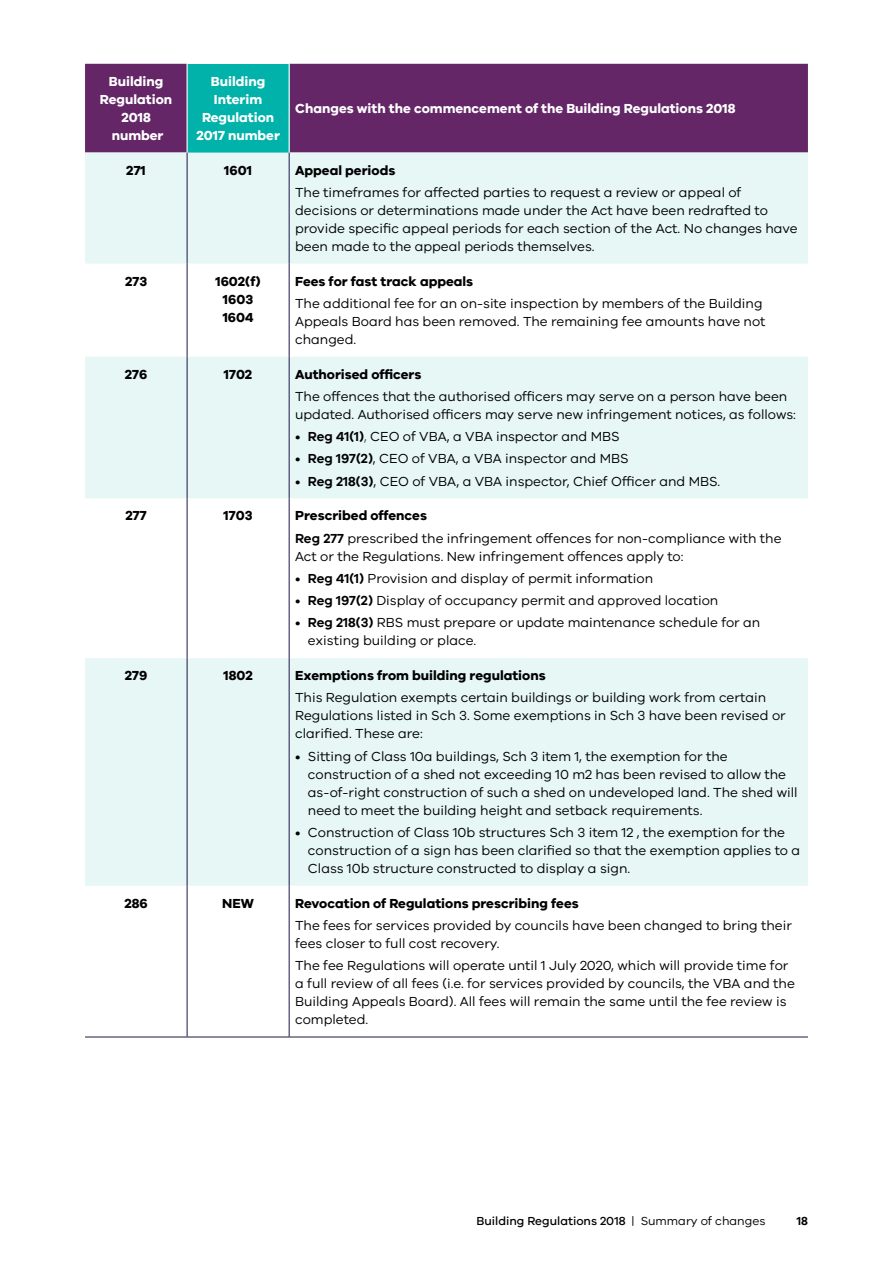
<style>
.page{position:relative;width:893px;height:1263px;background:#fff}
.page>*{position:absolute;margin:0;border:0;box-sizing:border-box;transform-origin:0 0}
.t1{font:13.5px/18px "VIC";color:#000}
.t2{font:700 13.5px/18px "VIC";color:#000;text-align:center}
.t3{font:700 13.5px/18px "VIC";color:#fff;text-align:center}
.t4{font:500 12px "VIC";color:#000}
.t5{font:600 12px "VIC";color:#000}
.s1{font-weight:600}
.s2{font-weight:300}
.s3{font-weight:700}
.s4{font-weight:400}
</style>
<div class="page">
<div style="left:85px;top:64px;width:723px;height:89px;background:#642667"></div>
<div style="left:187px;top:64px;width:102px;height:89px;background:#00b2a9"></div>
<svg style="left:85px;top:153px;width:723px;height:733px;fill:#e6f7f6"></svg>
<hr style="left:187px;top:153px;width:1px;height:111px;background:#201547">
<hr style="left:289px;top:153px;width:1px;height:111px;background:#201547">
<hr style="left:187px;top:264px;width:1px;height:93px;background:#201547">
<hr style="left:289px;top:264px;width:1px;height:93px;background:#201547">
<hr style="left:187px;top:357px;width:1px;height:141px;background:#201547">
<hr style="left:289px;top:357px;width:1px;height:141px;background:#201547">
<hr style="left:187px;top:498px;width:1px;height:160px;background:#201547">
<hr style="left:289px;top:498px;width:1px;height:160px;background:#201547">
<hr style="left:187px;top:658px;width:1px;height:228px;background:#201547">
<hr style="left:289px;top:658px;width:1px;height:228px;background:#201547">
<hr style="left:187px;top:886px;width:1px;height:151px;background:#201547">
<hr style="left:289px;top:886px;width:1px;height:151px;background:#201547">
<hr style="left:187px;top:64px;width:1px;height:89px;background:#fff">
<hr style="left:289px;top:64px;width:1px;height:89px;background:#fff">
<hr style="left:85px;top:1037px;width:102px;height:1px;background:#201547">
<hr style="left:187px;top:1037px;width:102px;height:1px;background:#201547">
<hr style="left:289px;top:1037px;width:519px;height:1px;background:#201547">
<p class="t3" style="left:100px;top:72px;width:74px">Building<br>Regulation<br>2018 number</p>
<p class="t3" style="left:196px;top:72px;width:85px">Building<br>Interim<br>Regulation<br>2017 number</p>
<p class="t3" style="left:295px;top:99px;width:442px">Changes with the commencement of the Building Regulations 2018</p>
<p class="t2" style="left:126px;top:161px;width:21px">271</p>
<p class="t2" style="left:224px;top:161px;width:29px">1601</p>
<p class="t2" style="left:295px;top:161px;width:102px">Appeal periods</p>
<p class="t1" style="left:295px;top:183px;width:504px">The timeframes for affected parties to request a review or appeal of decisions or determinations made under the Act have been redrafted to provide specific appeal periods for each section of the Act. No changes have been made to the appeal periods themselves.</p>
<p class="t2" style="left:125px;top:272px;width:24px">273</p>
<p class="t2" style="left:215px;top:272px;width:47px">1602(f)<br>1603<br>1604</p>
<p class="t2" style="left:295px;top:272px;width:180px">Fees for fast track appeals</p>
<p class="t1" style="left:295px;top:294px;width:472px">The additional fee for an on-site inspection by members of the Building<br>Appeals Board has been removed. The remaining fee amounts have not changed.</p>
<p class="t2" style="left:125px;top:365px;width:24px">276</p>
<p class="t2" style="left:224px;top:365px;width:30px">1702</p>
<p class="t2" style="left:295px;top:365px;width:128px">Authorised officers</p>
<p class="t1" style="left:295px;top:387px;width:502px">The offences that the authorised officers may serve on a person have been updated. Authorised officers may serve new infringement notices, as follows:</p>
<p class="t1" style="left:295px;top:427px;width:326px">• <span class="s1">Reg 41(1)</span><span class="s2">,</span> CEO of VBA, a VBA inspector and MBS</p>
<p class="t1" style="left:295px;top:449px;width:335px">• <span class="s1">Reg 197(2)</span>, CEO of VBA, a VBA inspector and MBS</p>
<p class="t1" style="left:295px;top:472px;width:427px">• <span class="s1">Reg 218(3)</span>, CEO of VBA, a VBA inspector, Chief Officer and MBS.</p>
<p class="t2" style="left:125px;top:506px;width:23px">277</p>
<p class="t2" style="left:224px;top:506px;width:30px">1703</p>
<p class="t1" style="left:295px;top:504px;width:488px;line-height:22.2px"><span class="s3">Prescribed offences<br></span><span class="s1">Reg 277</span> prescribed the infringement offences for non-compliance with the</p>
<p class="t1" style="left:295px;top:547px;width:390px">Act or the Regulations. New infringement offences apply to:</p>
<p class="t1" style="left:295px;top:569px;width:359px">• <span class="s1">Reg 41(1)</span> Provision and display of permit information</p>
<p class="t1" style="left:295px;top:591px;width:425px">• <span class="s1">Reg 197(2)</span> Display of occupancy permit and approved location</p>
<p class="t1" style="left:308px;top:613px;width:454px;text-indent:-13px">• <span class="s1">Reg 218(3)</span> RBS must prepare or update maintenance schedule for an existing building or place.</p>
<p class="t2" style="left:125px;top:666px;width:24px">279</p>
<p class="t2" style="left:223px;top:666px;width:31px">1802</p>
<p class="t2" style="left:295px;top:666px;width:252px">Exemptions from building regulations</p>
<p class="t1" style="left:295px;top:688px;width:492px">This Regulation exempts certain buildings or building work from certain<br>Regulations listed in Sch 3. Some exemptions in Sch 3 have been revised or clarified. These are:</p>
<p class="t1" style="left:308px;top:747px;width:491px;text-indent:-13px">• Sitting of Class 10a buildings, Sch 3 item 1, the exemption for the construction of a shed not exceeding 10 m2 has been revised to allow the as-of-right construction of such a shed on undeveloped land. The shed will need to meet the building height and setback requirements.</p>
<p class="t1" style="left:308px;top:823px;width:494px;text-indent:-13px">• Construction of Class 10b structures Sch 3 item 12 , the exemption for the construction of a sign has been clarified so that the exemption applies to a<br>Class 10b structure constructed to display a sign.</p>
<p class="t2" style="left:124px;top:893px;width:25px">286</p>
<p class="t2" style="left:222px;top:893px;width:33px">NEW</p>
<p class="t2" style="left:295px;top:893px;width:285px">Revocation of Regulations prescribing fees</p>
<p class="t1" style="left:295px;top:916px;width:498px">The fees for services provided by councils have been changed to bring their fees closer to full cost recovery.</p>
<p class="t1" style="left:295px;top:956px;width:501px">The fee Regulations will operate until 1 July 2020, which will provide time for a full review of all fees (i.e. for services provided by councils, the VBA and the Building Appeals Board). All fees will remain the same until the fee review is completed.</p>
<p class="t4" style="left:477px;top:1213px;width:290px">Building Regulations 2018 <span class="s4">| Summary of changes</span></p>
<p class="t5" style="left:797px;top:1213px;width:13px">18</p>
</div>
